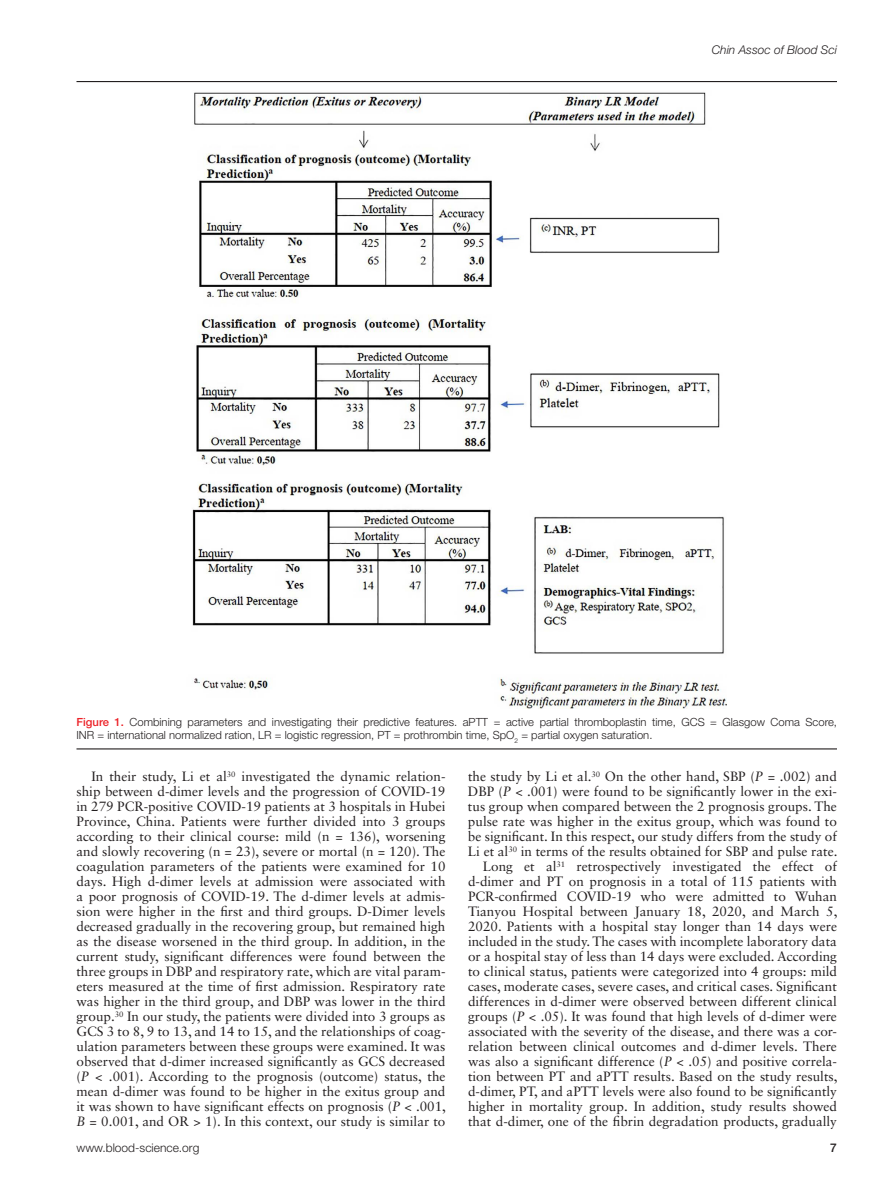
<style>
.page{position:relative;width:891px;height:1188px;background:#fff}
.page>*{position:absolute;margin:0;border:0;box-sizing:border-box;transform-origin:0 0}
.t1{font:13.5px/15px "Sabon LT Std";color:#231f20;text-align:justify}
.t2{font:300 12px "Helvetica Neue LT Std";color:#231f20}
.t3{font:italic 300 12px "Helvetica Neue LT Std";color:#231f20}
.t4{font:500 12px "Helvetica Neue LT Std";color:#231f20}
.t5{font:300 11.25px/13.5px "Helvetica Neue LT Std";color:#231f20}
.s1{font-weight:500;color:#ec2127}
.s2{font-style:italic}
</style>
<div class="page">
<img style="left:192px;top:92px;width:535px;height:617px">
<hr style="left:76px;top:81px;width:761px;height:1px;background:#231f20">
<hr style="left:76px;top:748px;width:761px;height:1px;background:#231f20">
<p class="t3" style="left:712px;top:42px;width:127px">Chin Assoc of Blood Sci</p>
<p class="t5" style="left:76px;top:715px;width:762px"><span class="s1">Figure 1.</span> Combining parameters and investigating their predictive features. aPTT = active partial thromboplastin time, GCS = Glasgow Coma Score,<br>INR = international normalized ration, LR = logistic regression, PT = prothrombin time, SpO<sub>2</sub> = partial oxygen saturation.</p>
<p class="t1" style="left:76px;top:769px;width:371px;text-indent:15px">In their study, Li et al<sup>30</sup> investigated the dynamic relation&shy;ship between d-dimer levels and the progression of COVID-19 in 279 PCR-positive COVID-19 patients at 3 hospitals in Hubei Province, China. Patients were further divided into 3 groups according to their clinical course: mild (n = 136), worsening and slowly recovering (n = 23), severe or mortal (n = 120). The coagulation parameters of the patients were examined for 10 days. High d-dimer levels at admission were associated with a poor prognosis of COVID-19. The d-dimer levels at admis&shy;sion were higher in the first and third groups. D-Dimer levels decreased gradually in the recovering group, but remained high as the disease worsened in the third group. In addition, in the current study, significant differences were found between the three groups in DBP and respiratory rate, which are vital param&shy;eters measured at the time of first admission. Respiratory rate was higher in the third group, and DBP was lower in the third group.<sup>30</sup> In our study, the patients were divided into 3 groups as GCS 3 to 8, 9 to 13, and 14 to 15, and the relationships of coag&shy;ulation parameters between these groups were examined. It was observed that d-dimer increased significantly as GCS decreased (<span class="s2">P</span> &lt; .001). According to the prognosis (outcome) status, the mean d-dimer was found to be higher in the exitus group and it was shown to have significant effects on prognosis (<span class="s2">P</span> &lt; .001, <span class="s2">B</span> = 0.001, and OR &gt; 1). In this context, our study is similar to</p>
<p class="t1" style="left:468px;top:769px;width:371px;text-align:right">the study by Li et al.<sup>30</sup> On the other hand, SBP (<span class="s2">P</span> = .002) and DBP (<span class="s2">P</span> &lt; .001) were found to be significantly lower in the exi&shy;tus group when compared between the 2 prognosis groups. The pulse rate was higher in the exitus group, which was found to be significant. In this respect, our study differs from the study of Li et al<sup>30</sup> in terms of the results obtained for SBP and pulse rate.<br>Long et al<sup>31</sup> retrospectively investigated the effect of d-dimer and PT on prognosis in a total of 115 patients with PCR-confirmed COVID-19 who were admitted to Wuhan Tianyou Hospital between January 18, 2020, and March 5, 2020. Patients with a hospital stay longer than 14 days were included in the study. The cases with incomplete laboratory data or a hospital stay of less than 14 days were excluded. According to clinical status, patients were categorized into 4 groups: mild cases, moderate cases, severe cases, and critical cases. Significant differences in d-dimer were observed between different clinical groups (<span class="s2">P</span> &lt; .05). It was found that high levels of d-dimer were associated with the severity of the disease, and there was a cor&shy;relation between clinical outcomes and d-dimer levels. There was also a significant difference (<span class="s2">P</span> &lt; .05) and positive correla&shy;tion between PT and aPTT results. Based on the study results, d-dimer, PT, and aPTT levels were also found to be significantly higher in mortality group. In addition, study results showed that d-dimer, one of the fibrin degradation products, gradually</p>
<p class="t2" style="left:76px;top:1140px;width:124px">www.blood-science.org</p>
<p class="t4" style="left:830px;top:1140px;width:8px">7</p>
</div>
